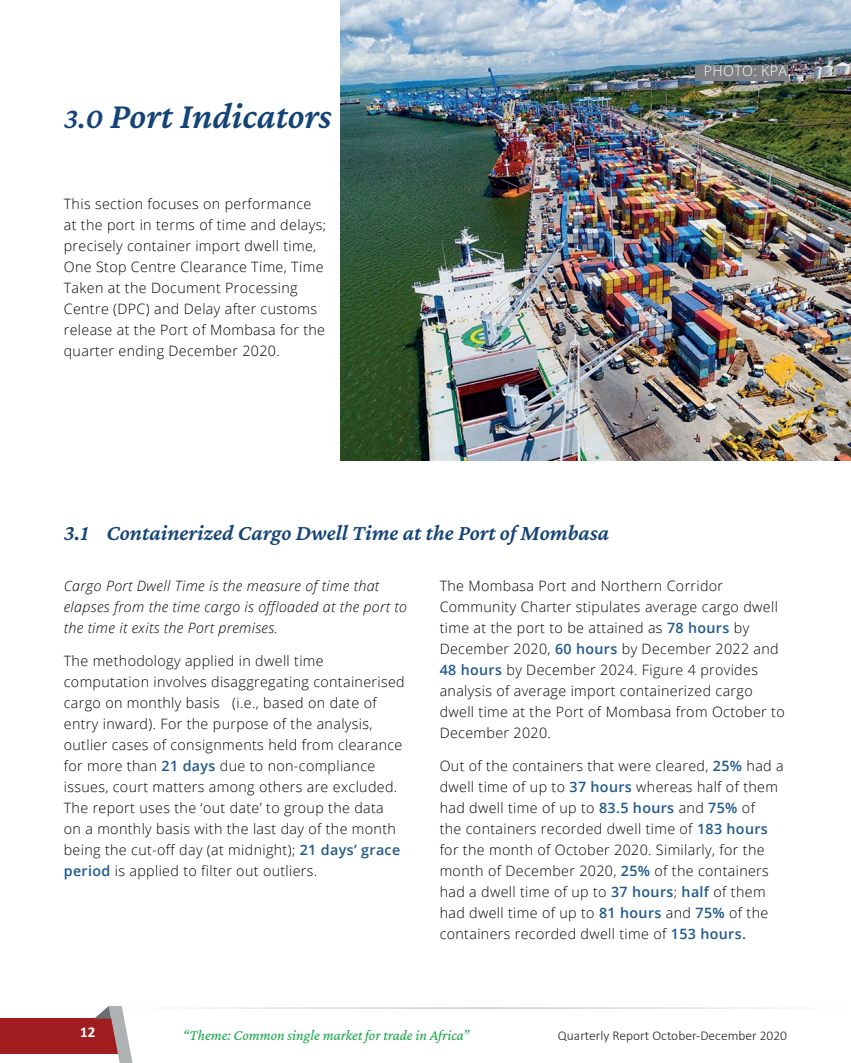
<style>
.page{position:relative;width:851px;height:1063px;background:#fff}
.page>*{position:absolute;margin:0;border:0;box-sizing:border-box;transform-origin:0 0}
.t1{font:italic 600 37.5px "Crimson Pro";color:#144376}
.t2{font:italic 600 22.5px "Crimson Pro";color:#144376}
.t3{font:italic 15px "Crimson Pro";color:#18a449}
.t4{font:700 15px "Calibri";color:#fff}
.t5{font:300 14.25px/21px "Open Sans";letter-spacing:.025em;color:#010101}
.t6{font:italic 300 14.25px/21px "Open Sans";letter-spacing:.025em;color:#010101}
.t7{font:300 14.25px "Open Sans";letter-spacing:.025em;color:#fff}
.t8{font:300 13.5px "Calibri";color:#231f20}
.s1{font-size:30px}
.s2{font-weight:600;color:#20598c}
</style>
<div class="page">
<div style="left:0;top:1018px;width:120px;height:36px;background:#a11c1f"></div>
<svg style="left:94px;top:1006px;width:39px;height:57px"></svg>
<img style="left:340px;top:0;width:510px;height:461px">
<div style="left:694px;top:65px;width:93px;height:16px;background:#7e8083"></div>
<h1 class="t1" style="left:64px;top:91px;width:269px"><span class="s1">3.0</span> Port Indicators</h1>
<p class="t5" style="left:64px;top:193px;width:264px">This section focuses on performance at the port in terms of time and delays; precisely container import dwell time, One Stop Centre Clearance Time, Time Taken at the Document Processing Centre (DPC) and Delay after customs release at the Port of Mombasa for the quarter ending December 2020.</p>
<p class="t7" style="left:703px;top:61px;width:85px">PHOTO: KPA</p>
<h2 class="t2" style="left:64px;top:518px;width:546px">3.1 Containerized Cargo Dwell Time at the Port of Mombasa</h2>
<p class="t6" style="left:64px;top:574px;width:344px">Cargo Port Dwell Time is the measure of time that elapses from the time cargo is offloaded at the port to the time it exits the Port premises.</p>
<p class="t5" style="left:64px;top:650px;width:342px">The methodology applied in dwell time computation involves disaggregating containerised cargo on monthly basis (i.e., based on date of entry inward). For the purpose of the analysis, outlier cases of consignments held from clearance for more than <span class="s2">21 days</span> due to non-compliance issues, court matters among others are excluded.<br>The report uses the ‘out date’ to group the data<br>on a monthly basis with the last day of the month being the cut-off day (at midnight); <span class="s2">21 days’ grace period</span> is applied to filter out outliers.</p>
<p class="t5" style="left:439px;top:575px;width:346px">The Mombasa Port and Northern Corridor Community Charter stipulates average cargo dwell time at the port to be attained as <span class="s2">78 hours</span> by December 2020, <span class="s2">60 hours</span> by December 2022 and <span class="s2">48 hours</span> by December 2024. Figure 4 provides analysis of average import containerized cargo dwell time at the Port of Mombasa from October to December 2020.</p>
<p class="t5" style="left:439px;top:755px;width:345px">Out of the containers that were cleared, <span class="s2">25%</span> had a dwell time of up to <span class="s2">37 hours</span> whereas half of them had dwell time of up to <span class="s2">83.5 hours</span> and <span class="s2">75%</span> of<br>the containers recorded dwell time of <span class="s2">183 hours </span>for the month of October 2020. Similarly, for the month of December 2020, <span class="s2">25%</span> of the containers had a dwell time of up to <span class="s2">37 hours</span>; <span class="s2">half</span> of them had dwell time of up to <span class="s2">81 hours</span> and <span class="s2">75%</span> of the containers recorded dwell time of <span class="s2">153 hours.</span></p>
<p class="t4" style="left:80px;top:1022px;width:17px">12</p>
<p class="t3" style="left:183px;top:1025px;width:288px">“Theme: Common single market for trade in Africa”</p>
<p class="t8" style="left:558px;top:1027px;width:231px">Quarterly Report October-December 2020</p>
</div>
